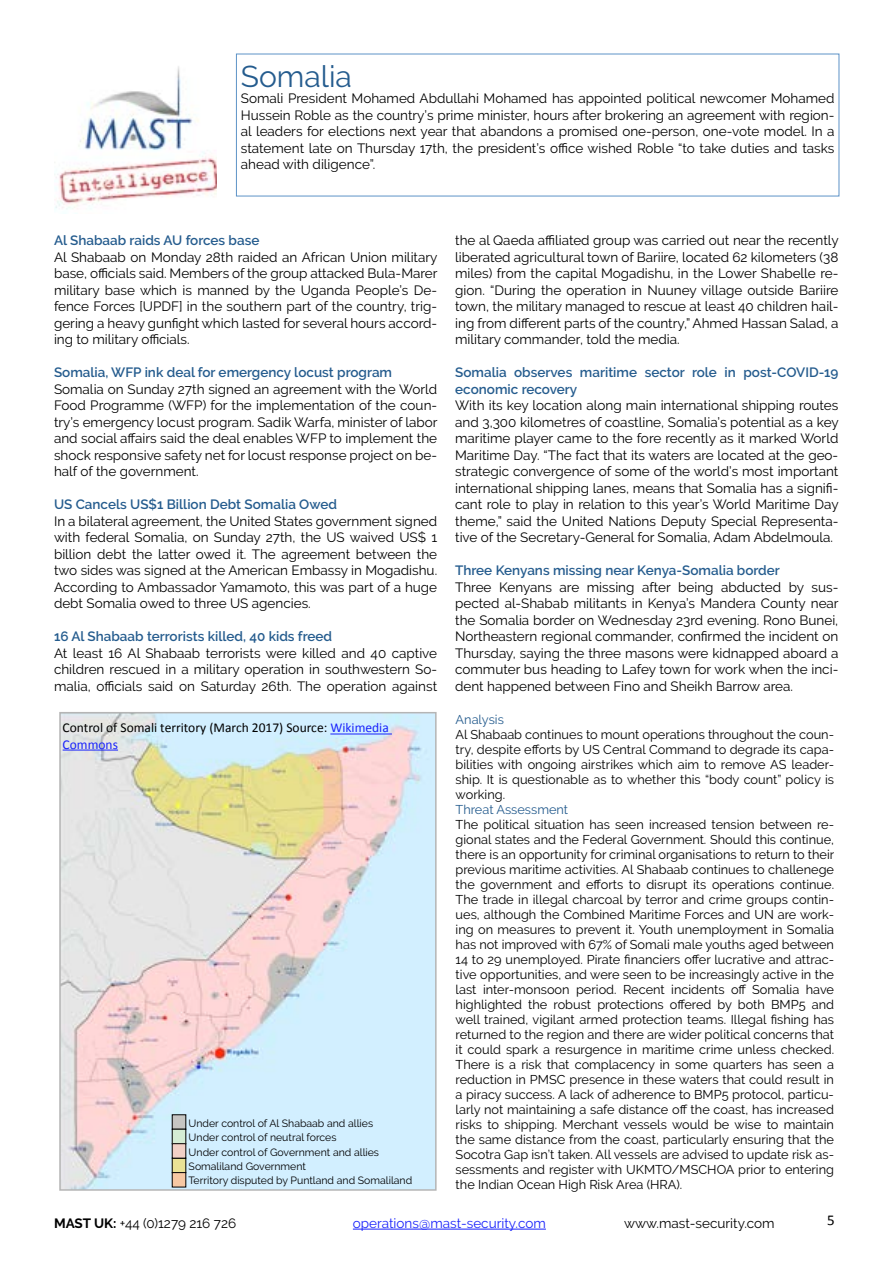
<style>
.page{position:relative;width:893px;height:1263px;background:#fff}
.page>*{position:absolute;margin:0;border:0;box-sizing:border-box;transform-origin:0 0}
.t1{font:30px "Raleway";color:#255c8e}
.t2{font:15px "Calibri";color:#000}
.t3{font:13.5px/16.5px "Raleway";color:#000;text-align:justify}
.t4{font:600 13.5px/16.5px "Raleway";color:#255c8e}
.t5{font:13.5px/16px "Calibri";color:#000}
.t6{font:13.5px "Raleway";color:#1922fb}
.t7{font:12.75px/15px "Raleway";color:#000;text-align:justify}
.t8{font:12.75px "Raleway";color:#255c8e}
.t9{font:10.5px/14.4px "Raleway";color:#000}
.s1{color:#1922fb}
.s2{font-weight:700}
</style>
<div class="page">
<img style="left:62px;top:715px;width:372px;height:473px">
<div style="left:59px;top:712px;width:378px;height:479px;border:2px solid #b5b5b5"></div>
<hr style="left:330px;top:733px;width:62px;height:1px;background:#1922fb">
<hr style="left:63px;top:750px;width:55px;height:1px;background:#1922fb">
<hr style="left:353px;top:1229px;width:193px;height:1px;background:#1922fb">
<div style="left:172px;top:1158px;width:14px;height:14px;background:#eae295"></div>
<div style="left:172px;top:1158px;width:14px;height:15px;border:1px solid #000"></div>
<div style="left:172px;top:1115px;width:14px;height:14px;background:#c6c5c2"></div>
<div style="left:172px;top:1114px;width:14px;height:15px;border:1px solid #000"></div>
<div style="left:172px;top:1129px;width:14px;height:15px;background:#d5ecd4"></div>
<div style="left:172px;top:1144px;width:14px;height:14px;background:#f2d0c6"></div>
<div style="left:172px;top:1143px;width:14px;height:15px;border:1px solid #000"></div>
<div style="left:172px;top:1172px;width:14px;height:15px;background:#f7c8a3"></div>
<div style="left:172px;top:1172px;width:14px;height:15px;border:1px solid #000"></div>
<img style="left:55px;top:66px;width:162px;height:144px">
<h1 class="t1" style="left:241px;top:59px;width:113px">Somalia</h1>
<p class="t3" style="left:241px;top:90px;width:595px">Somali President Mohamed Abdullahi Mohamed has appointed political newcomer Mohamed Hussein Roble as the country’s prime minister, hours after brokering an agreement with region&shy;al leaders for elections next year that abandons a promised one-person, one-vote model. In a statement late on Thursday 17th, the president’s office wished Roble “to take duties and tasks ahead with diligence”.</p>
<p class="t4" style="left:54px;top:232px;width:207px">Al Shabaab raids AU forces base</p>
<p class="t3" style="left:54px;top:249px;width:385px">Al Shabaab on Monday 28th raided an African Union military base, officials said. Members of the group attacked Bula-Marer military base which is manned by the Uganda People’s De&shy;fence Forces [UPDF] in the southern part of the country, trig&shy;gering a heavy gunfight which lasted for several hours accord&shy;ing to military officials.</p>
<p class="t4" style="left:54px;top:364px;width:340px">Somalia, WFP ink deal for emergency locust program</p>
<p class="t3" style="left:54px;top:381px;width:385px">Somalia on Sunday 27th signed an agreement with the World Food Programme (WFP) for the implementation of the coun&shy;try’s emergency locust program. Sadik Warfa, minister of labor and social affairs said the deal enables WFP to implement the shock responsive safety net for locust response project on be&shy;half of the government.</p>
<p class="t4" style="left:54px;top:496px;width:284px">US Cancels US$1 Billion Debt Somalia Owed</p>
<p class="t3" style="left:54px;top:513px;width:385px">In a bilateral agreement, the United States government signed with federal Somalia, on Sunday 27th, the US waived US$ 1 billion debt the latter owed it. The agreement between the two sides was signed at the American Embassy in Mogadishu.<br>According to Ambassador Yamamoto, this was part of a huge debt Somalia owed to three US agencies.</p>
<p class="t4" style="left:54px;top:628px;width:280px">16 Al Shabaab terrorists killed, 40 kids freed</p>
<p class="t3" style="left:54px;top:645px;width:385px">At least 16 Al Shabaab terrorists were killed and 40 captive children rescued in a military operation in southwestern So&shy;malia, officials said on Saturday 26th. The operation against</p>
<p class="t5" style="left:63px;top:720px;width:328px">Control of Somali territory (March 2017) Source: <span class="s1">Wikimedia<br>Commons</span></p>
<p class="t9" style="left:188px;top:1116px;width:225px">Under control of Al Shabaab and allies<br>Under control of neutral forces<br>Under control of Government and allies Somaliland Government<br>Territory disputed by Puntland and Somaliland</p>
<p class="t3" style="left:455px;top:232px;width:385px">the al Qaeda affiliated group was carried out near the recently liberated agricultural town of Bariire, located 62 kilometers (38 miles) from the capital Mogadishu, in the Lower Shabelle re&shy;gion. “During the operation in Nuuney village outside Bariire town, the military managed to rescue at least 40 children hail&shy;ing from different parts of the country,” Ahmed Hassan Salad, a military commander, told the media.</p>
<p class="t4" style="left:455px;top:364px;width:385px">Somalia observes maritime sector role in post-COVID-19 economic recovery</p>
<p class="t3" style="left:455px;top:397px;width:385px">With its key location along main international shipping routes and 3,300 kilometres of coastline, Somalia’s potential as a key maritime player came to the fore recently as it marked World Maritime Day. “The fact that its waters are located at the geo&shy;strategic convergence of some of the world’s most important international shipping lanes, means that Somalia has a signifi&shy;cant role to play in relation to this year’s World Maritime Day theme,” said the United Nations Deputy Special Representa&shy;tive of the Secretary-General for Somalia, Adam Abdelmoula.</p>
<p class="t4" style="left:455px;top:562px;width:326px">Three Kenyans missing near Kenya-Somalia border</p>
<p class="t3" style="left:455px;top:579px;width:385px">Three Kenyans are missing after being abducted by sus&shy;pected al-Shabab militants in Kenya’s Mandera County near the Somalia border on Wednesday 23rd evening. Rono Bunei, Northeastern regional commander, confirmed the incident on Thursday, saying the three masons were kidnapped aboard a commuter bus heading to Lafey town for work when the inci&shy;dent happened between Fino and Sheikh Barrow area.</p>
<p class="t8" style="left:456px;top:712px;width:50px">Analysis</p>
<p class="t7" style="left:456px;top:727px;width:380px">Al Shabaab continues to mount operations throughout the coun&shy;try, despite efforts by US Central Command to degrade its capa&shy;bilities with ongoing airstrikes which aim to remove AS leader&shy;ship. It is questionable as to whether this “body count” policy is working.</p>
<p class="t8" style="left:456px;top:802px;width:114px">Threat Assessment</p>
<p class="t7" style="left:456px;top:817px;width:380px">The political situation has seen increased tension between re&shy;gional states and the Federal Government. Should this continue, there is an opportunity for criminal organisations to return to their previous maritime activities. Al Shabaab continues to challenege the government and efforts to disrupt its operations continue.<br>The trade in illegal charcoal by terror and crime groups contin&shy;ues, although the Combined Maritime Forces and UN are work&shy;ing on measures to prevent it. Youth unemployment in Somalia has not improved with 67% of Somali male youths aged between 14 to 29 unemployed. Pirate financiers offer lucrative and attrac&shy;tive opportunities, and were seen to be increasingly active in the last inter-monsoon period. Recent incidents off Somalia have highlighted the robust protections offered by both BMP5 and well trained, vigilant armed protection teams. Illegal fishing has returned to the region and there are wider political concerns that it could spark a resurgence in maritime crime unless checked.<br>There is a risk that complacency in some quarters has seen a reduction in PMSC presence in these waters that could result in a piracy success. A lack of adherence to BMP5 protocol, particu&shy;larly not maintaining a safe distance off the coast, has increased risks to shipping. Merchant vessels would be wise to maintain the same distance from the coast, particularly ensuring that the Socotra Gap isn’t taken. All vessels are advised to update risk as&shy;sessments and register with UKMTO/MSCHOA prior to entering the Indian Ocean High Risk Area (HRA).</p>
<p class="t3" style="left:54px;top:1215px;width:184px"><span class="s2">MAST UK:</span> +44 (0)1279 216 726</p>
<p class="t6" style="left:353px;top:1215px;width:195px">operations@mast-security.com</p>
<p class="t3" style="left:624px;top:1215px;width:152px">www.mast-security.com</p>
<p class="t2" style="left:827px;top:1210px;width:9px">5</p>
</div>
